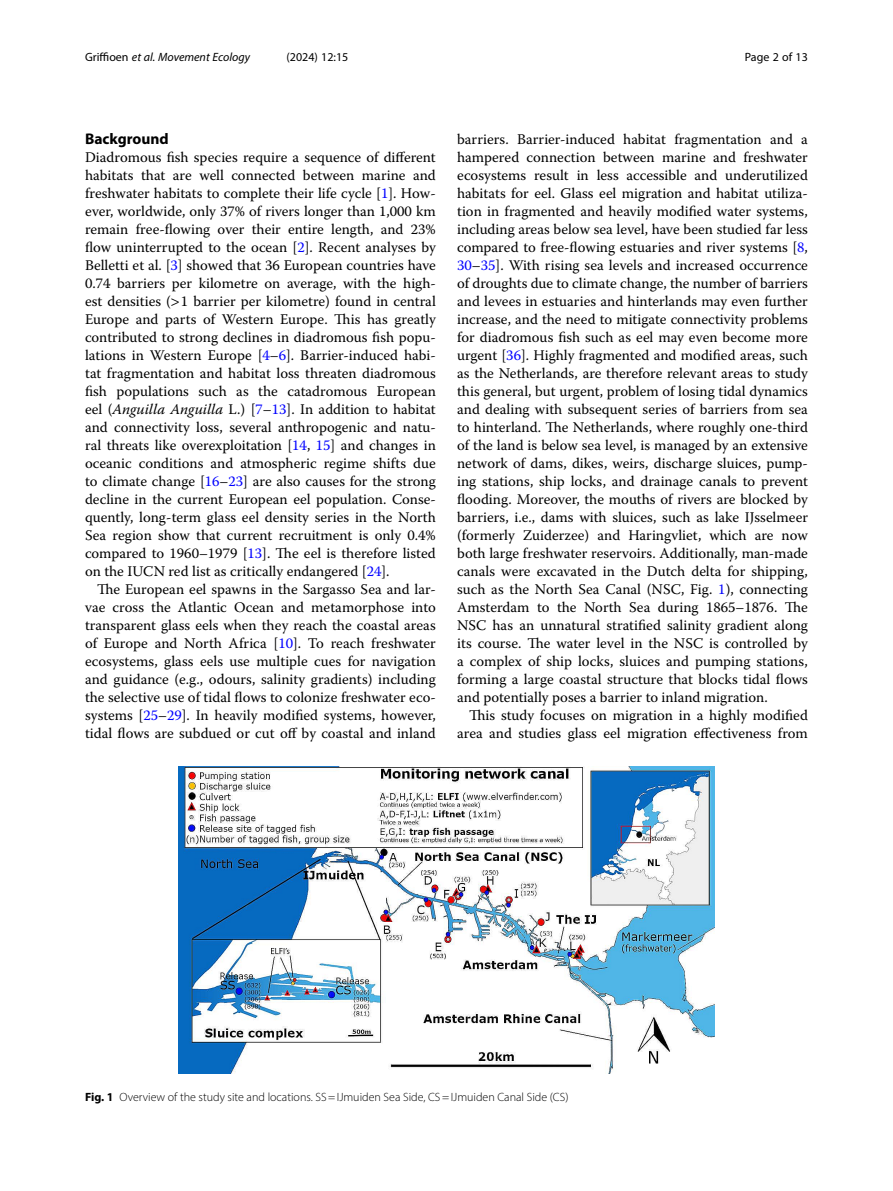
<style>
.page{position:relative;width:893px;height:1191px;background:#fff}
.page>*{position:absolute;margin:0;border:0;box-sizing:border-box;transform-origin:0 0}
.Head_1{font:700 15.45px "Myriad Pro";color:#000}
.Body_Text_Indent{font:14.7px/18px "Warnock Pro";color:#000;text-align:justify}
.Body_Text{font:14.7px/18px "Warnock Pro";color:#000;text-align:justify}
.Figure_Caption{font:300 12px "Myriad Pro";color:#000}
.t1{font:italic 12px "Myriad Pro";color:#000}
.t2{font:12px "Myriad Pro";color:#000}
.s1{font-style:normal}
.s2{color:#00f}
.s3{font-style:italic}
.s4{font-weight:700}
</style>
<div class="page">
<img style="left:178px;top:766px;width:536px;height:308px">
<p class="t1" style="left:85px;top:50px;width:167px"><span class="s1">Griffioen</span> et al. Movement Ecology</p>
<p class="t2" style="left:286px;top:50px;width:63px">(2024) 12:15</p>
<p class="t2" style="left:745px;top:50px;width:65px">Page 2 of 13</p>
<p class="Head_1" style="left:85px;top:129px;width:85px">Background</p>
<p class="Body_Text" style="left:85px;top:148px;width:352px">Diadromous fish species require a sequence of different habitats that are well connected between marine and freshwater habitats to complete their life cycle [<span class="s2">1</span>]. How&shy;ever, worldwide, only 37% of rivers longer than 1,000 km remain free-flowing over their entire length, and 23% flow uninterrupted to the ocean [<span class="s2">2</span>]. Recent analyses by Belletti et al. [<span class="s2">3</span>] showed that 36 European countries have 0.74 barriers per kilometre on average, with the high&shy;est densities ( 1 barrier per kilometre) found in central Europe and parts of Western Europe. This has greatly contributed to strong declines in diadromous fish popu&shy;lations in Western Europe [<span class="s2">4</span>–<span class="s2">6</span>]. Barrier-induced habi&shy;tat fragmentation and habitat loss threaten diadromous fish populations such as the catadromous European eel (<span class="s3">Anguilla Anguilla</span> L.) [<span class="s2">7</span>–<span class="s2">13</span>]. In addition to habitat and connectivity loss, several anthropogenic and natu&shy;ral threats like overexploitation [<span class="s2">14</span>, <span class="s2">15</span>] and changes in oceanic conditions and atmospheric regime shifts due to climate change [<span class="s2">16</span>–<span class="s2">23</span>] are also causes for the strong decline in the current European eel population. Conse&shy;quently, long-term glass eel density series in the North Sea region show that current recruitment is only 0.4% compared to 1960–1979 [<span class="s2">13</span>]. The eel is therefore listed on the IUCN red list as critically endangered [<span class="s2">24</span>].</p>
<p class="Body_Text_Indent" style="left:85px;top:580px;width:352px;text-indent:12px">The European eel spawns in the Sargasso Sea and lar&shy;vae cross the Atlantic Ocean and metamorphose into transparent glass eels when they reach the coastal areas of Europe and North Africa [<span class="s2">10</span>]. To reach freshwater ecosystems, glass eels use multiple cues for navigation and guidance (e.g., odours, salinity gradients) including the selective use of tidal flows to colonize freshwater eco&shy;systems [<span class="s2">25</span>–<span class="s2">29</span>]. In heavily modified systems, however, tidal flows are subdued or cut off by coastal and inland</p>
<p class="Body_Text_Indent" style="left:457px;top:130px;width:352px">barriers. Barrier-induced habitat fragmentation and a hampered connection between marine and freshwater ecosystems result in less accessible and underutilized habitats for eel. Glass eel migration and habitat utiliza&shy;tion in fragmented and heavily modified water systems, including areas below sea level, have been studied far less compared to free-flowing estuaries and river systems [<span class="s2">8</span>, <span class="s2">30</span>–<span class="s2">35</span>]. With rising sea levels and increased occurrence of droughts due to climate change, the number of barriers and levees in estuaries and hinterlands may even further increase, and the need to mitigate connectivity problems for diadromous fish such as eel may even become more urgent [<span class="s2">36</span>]. Highly fragmented and modified areas, such as the Netherlands, are therefore relevant areas to study this general, but urgent, problem of losing tidal dynamics and dealing with subsequent series of barriers from sea to hinterland. The Netherlands, where roughly one-third of the land is below sea level, is managed by an extensive network of dams, dikes, weirs, discharge sluices, pump&shy;ing stations, ship locks, and drainage canals to prevent flooding. Moreover, the mouths of rivers are blocked by barriers, i.e., dams with sluices, such as lake IJsselmeer (formerly Zuiderzee) and Haringvliet, which are now both large freshwater reservoirs. Additionally, man-made canals were excavated in the Dutch delta for shipping, such as the North Sea Canal (NSC, Fig. <span class="s2">1</span>), connecting Amsterdam to the North Sea during 1865–1876. The NSC has an unnatural stratified salinity gradient along its course. The water level in the NSC is controlled by a complex of ship locks, sluices and pumping stations, forming a large coastal structure that blocks tidal flows and potentially poses a barrier to inland migration.</p>
<p class="Body_Text_Indent" style="left:457px;top:706px;width:352px;text-align:right">This study focuses on migration in a highly modified area and studies glass eel migration effectiveness from</p>
<p class="Figure_Caption" style="left:85px;top:1089px;width:485px"><span class="s4">Fig. 1</span> Overview of the study site and locations. SS=IJmuiden Sea Side, CS=IJmuiden Canal Side (CS)</p>
</div>
